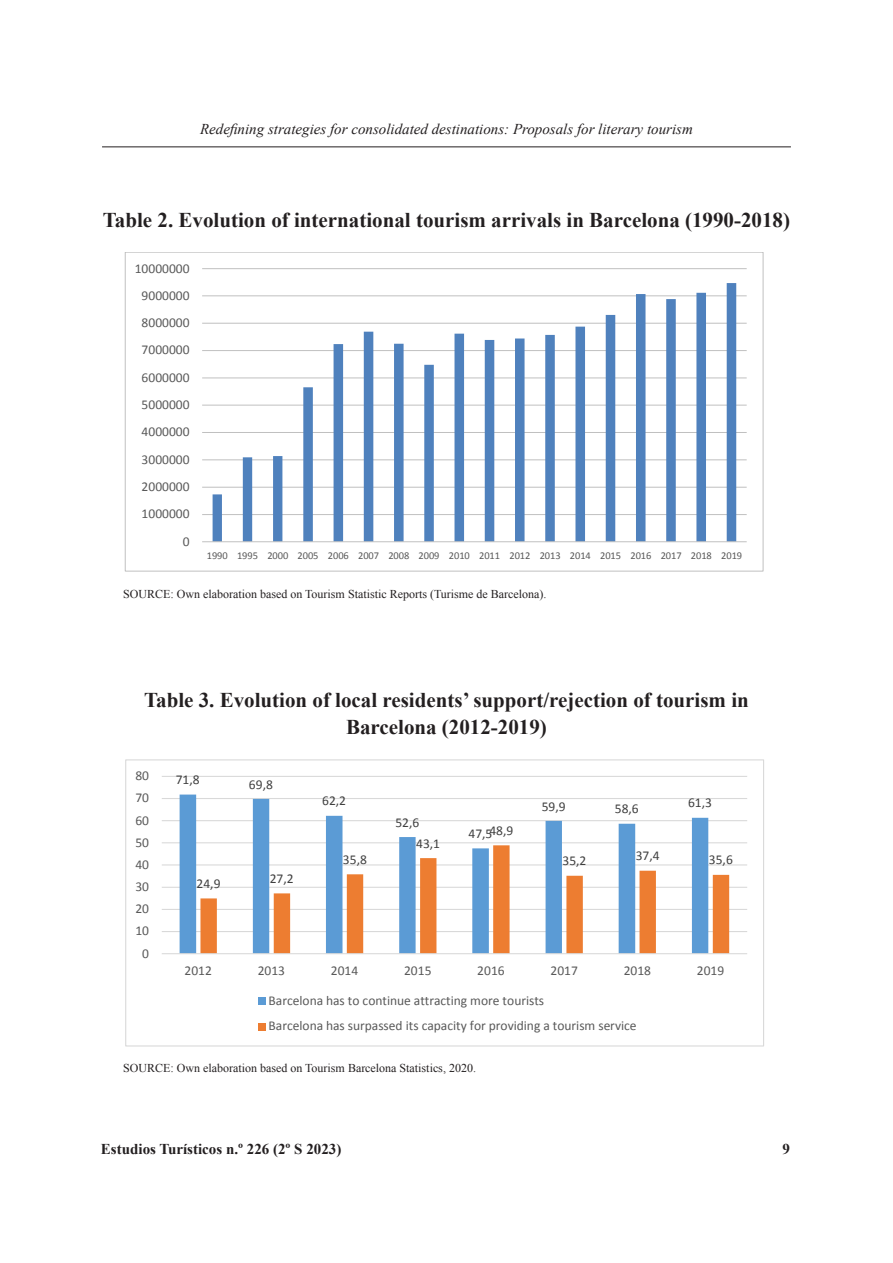
<style>
.page{position:relative;width:893px;height:1263px;background:#fff}
.page>*{position:absolute;margin:0;border:0;box-sizing:border-box;transform-origin:0 0}
.TIT__FIG-TAB{font:700 21px/27px "Times New Roman";color:#231f20;text-align:center}
.t1{font:italic 15px "Times New Roman";color:#231f20}
.t2{font:700 15px "Times New Roman";color:#231f20}
.t3{font:13.5px/25.3px "Calibri";color:#595959}
.t4{font:13.5px "Calibri";color:#404040}
.FUENTE{font:12px "Times New Roman";color:#231f20}
.t5{font:10.5px "Calibri";letter-spacing:-.005em;color:#595959}
</style>
<div class="page">
<hr style="left:102px;top:146px;width:689px;height:1px;background:#231f20">
<hr style="left:202px;top:514px;width:545px;height:1px;background:#c0c0c0">
<hr style="left:202px;top:487px;width:545px;height:1px;background:#c0c0c0">
<hr style="left:202px;top:460px;width:545px;height:1px;background:#c0c0c0">
<hr style="left:202px;top:432px;width:545px;height:1px;background:#c0c0c0">
<hr style="left:202px;top:405px;width:545px;height:1px;background:#c0c0c0">
<hr style="left:202px;top:378px;width:545px;height:1px;background:#c0c0c0">
<hr style="left:202px;top:350px;width:545px;height:1px;background:#c0c0c0">
<hr style="left:202px;top:323px;width:545px;height:1px;background:#c0c0c0">
<hr style="left:202px;top:296px;width:545px;height:1px;background:#c0c0c0">
<hr style="left:202px;top:268px;width:545px;height:1px;background:#c0c0c0">
<svg style="left:213px;top:283px;width:523px;height:258px"></svg>
<hr style="left:202px;top:541px;width:545px;height:1px;background:#c0c0c0">
<hr style="left:162px;top:931px;width:585px;height:1px;background:#d9d9d9">
<hr style="left:162px;top:909px;width:585px;height:1px;background:#d9d9d9">
<hr style="left:162px;top:887px;width:585px;height:1px;background:#d9d9d9">
<hr style="left:162px;top:864px;width:585px;height:1px;background:#d9d9d9">
<hr style="left:162px;top:842px;width:585px;height:1px;background:#d9d9d9">
<hr style="left:162px;top:820px;width:585px;height:1px;background:#d9d9d9">
<hr style="left:162px;top:798px;width:585px;height:1px;background:#d9d9d9">
<hr style="left:162px;top:776px;width:585px;height:1px;background:#d9d9d9">
<svg style="left:180px;top:794px;width:528px;height:159px"></svg>
<svg style="left:200px;top:845px;width:529px;height:108px"></svg>
<hr style="left:162px;top:953px;width:585px;height:1px;background:#d9d9d9">
<div style="left:258px;top:997px;width:7px;height:8px;background:#5b9bd5"></div>
<div style="left:258px;top:1023px;width:7px;height:7px;background:#ed7d31"></div>
<div style="left:125px;top:760px;width:639px;height:286px;border:1px solid #d9d9d9"></div>
<p class="t1" style="left:200px;top:118px;width:494px">Redefining strategies for consolidated destinations: Proposals for literary tourism</p>
<p class="TIT__FIG-TAB" style="left:103px;top:206px;width:689px">Table 2. Evolution of international tourism arrivals in Barcelona (1990-2018)</p>
<p class="t3" style="left:135px;top:255px;width:56px">10000000</p>
<p class="t3" style="left:142px;top:283px;width:49px">9000000</p>
<p class="t3" style="left:142px;top:310px;width:49px">8000000</p>
<p class="t3" style="left:142px;top:337px;width:49px">7000000</p>
<p class="t3" style="left:142px;top:365px;width:49px">6000000</p>
<p class="t3" style="left:142px;top:392px;width:49px">5000000</p>
<p class="t3" style="left:142px;top:419px;width:49px">4000000</p>
<p class="t3" style="left:142px;top:447px;width:49px">3000000</p>
<p class="t3" style="left:142px;top:474px;width:49px">2000000</p>
<p class="t3" style="left:142px;top:501px;width:49px">1000000</p>
<p class="t3" style="left:183px;top:529px;width:8px">0</p>
<p class="t5" style="left:207px;top:548px;width:537px">1990 1995 2000 2005 2006 2007 2008 2009 2010 2011 2012 2013 2014 2015 2016 2017 2018 2019</p>
<p class="FUENTE" style="left:123px;top:586px;width:425px">SOURCE: Own elaboration based on Tourism Statistic Reports (Turisme de Barcelona).</p>
<p class="TIT__FIG-TAB" style="left:144px;top:686px;width:606px">Table 3. Evolution of local residents’ support/rejection of tourism in<br>Barcelona (2012-2019)</p>
<p class="t4" style="left:176px;top:771px;width:25px">71,8</p>
<p class="t4" style="left:249px;top:775px;width:25px">69,8</p>
<p class="t4" style="left:322px;top:792px;width:25px">62,2</p>
<p class="t4" style="left:395px;top:814px;width:25px">52,6</p>
<p class="t4" style="left:468px;top:825px;width:25px">47,5</p>
<p class="t3" style="left:135px;top:763px;width:15px">80</p>
<p class="t3" style="left:135px;top:785px;width:15px">70</p>
<p class="t4" style="left:688px;top:794px;width:25px">61,3</p>
<p class="t4" style="left:542px;top:797px;width:25px">59,9</p>
<p class="t4" style="left:615px;top:800px;width:25px">58,6</p>
<p class="t3" style="left:135px;top:807px;width:15px">60</p>
<p class="t4" style="left:489px;top:822px;width:25px">48,9</p>
<p class="t3" style="left:135px;top:830px;width:15px">50</p>
<p class="t4" style="left:416px;top:835px;width:25px">43,1</p>
<p class="t4" style="left:563px;top:852px;width:25px">35,2</p>
<p class="t4" style="left:636px;top:847px;width:25px">37,4</p>
<p class="t4" style="left:709px;top:851px;width:25px">35,6</p>
<p class="t4" style="left:343px;top:851px;width:25px">35,8</p>
<p class="t3" style="left:135px;top:852px;width:15px">40</p>
<p class="t3" style="left:135px;top:874px;width:15px">30</p>
<p class="t3" style="left:135px;top:896px;width:15px">20</p>
<p class="t3" style="left:135px;top:918px;width:15px">10</p>
<p class="t3" style="left:142px;top:940px;width:8px">0</p>
<p class="t4" style="left:197px;top:875px;width:25px">24,9</p>
<p class="t4" style="left:270px;top:870px;width:25px">27,2</p>
<p class="t3" style="left:185px;top:958px;width:29px">2012</p>
<p class="t3" style="left:258px;top:958px;width:29px">2013</p>
<p class="t3" style="left:331px;top:958px;width:29px">2014</p>
<p class="t3" style="left:404px;top:958px;width:29px">2015</p>
<p class="t3" style="left:477px;top:958px;width:29px">2016</p>
<p class="t3" style="left:550px;top:958px;width:29px">2017</p>
<p class="t3" style="left:624px;top:958px;width:29px">2018</p>
<p class="t3" style="left:697px;top:958px;width:29px">2019</p>
<p class="t3" style="left:269px;top:988px;width:370px">Barcelona has to continue attracting more tourists<br>Barcelona has surpassed its capacity for providing a tourism service</p>
<p class="FUENTE" style="left:123px;top:1059px;width:354px">SOURCE: Own elaboration based on Tourism Barcelona Statistics, 2020.</p>
<p class="t2" style="left:101px;top:1139px;width:242px">Estudios Turísticos n.º 226 (2º S 2023)</p>
<p class="t2" style="left:782px;top:1139px;width:9px">9</p>
</div>
